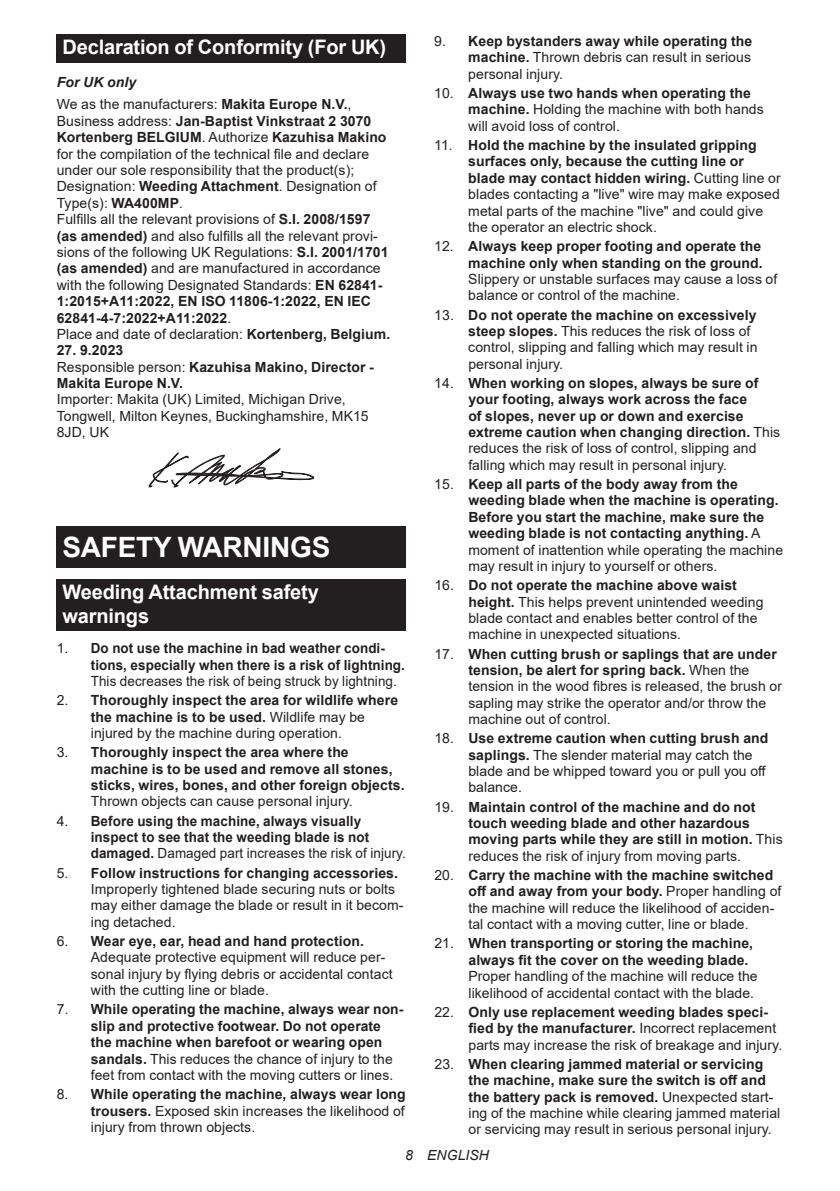
<style>
.page{position:relative;width:840px;height:1191px;background:#fff}
.page>*{position:absolute;margin:0;border:0;box-sizing:border-box;transform-origin:0 0}
.t1{font:700 28px "Arial";letter-spacing:-.01em;color:#fff}
.t2{font:700 20px/23.4px "Arial";letter-spacing:-.01em;color:#fff}
.t3{font:14px/16.4px "Arial";letter-spacing:.005em;color:#231f20}
.t4{font:700 14px/16.4px "Arial";letter-spacing:.005em;color:#231f20}
.t5{font:700 14px/16.4px "Arial";letter-spacing:.005em;color:#231f20;scale:.96 1}
.t6{font:14px "Arial";letter-spacing:.005em;color:#231f20;scale:.96 1}
.t7{font:italic 14px "Arial";letter-spacing:.005em;color:#231f20}
.s1{font-weight:700;font-style:italic}
.s2{font-weight:700}
.s3{font-weight:400}
</style>
<div class="page">
<div style="left:57px;top:34px;width:348px;height:29px;background:#231f20"></div>
<svg style="left:149px;top:448px;width:164px;height:39px"></svg>
<div style="left:57px;top:527px;width:348px;height:41px;background:#231f20"></div>
<div style="left:57px;top:579px;width:348px;height:52px;background:#231f20"></div>
<h2 class="t2" style="left:62px;top:36px;width:325px">Declaration of Conformity (For UK)</h2>
<p class="t3" style="left:57px;top:71px;width:296px;line-height:22px"><span class="s1">For UK only<br></span>We as the manufacturers: <span class="s2">Makita Europe N.V.</span>,</p>
<p class="t3" style="left:57px;top:113px;width:335px">Business address: <span class="s2">Jan-Baptist Vinkstraat 2 3070<br>Kortenberg BELGIUM</span>. Authorize <span class="s2">Kazuhisa Makino </span>for the compilation of the technical file and declare under our sole responsibility that the product(s); Designation: <span class="s2">Weeding Attachment</span>. Designation of Type(s): <span class="s2">WA400MP</span>.<br>Fulfills all the relevant provisions of <span class="s2">S.I. 2008/1597 (as amended)</span> and also fulfills all the relevant provi&shy;sions of the following UK Regulations: <span class="s2">S.I. 2001/1701 (as amended)</span> and are manufactured in accordance with the following Designated Standards: <span class="s2">EN 62841- 1:2015+A11:2022, EN ISO 11806-1:2022, EN IEC 62841-4-7:2022+A11:2022</span>.<br>Place and date of declaration: <span class="s2">Kortenberg, Belgium.</span></p>
<p class="t4" style="left:57px;top:342px;width:318px">27. 9.2023<br><span class="s3">Responsible person:</span> Kazuhisa Makino, Director -<br>Makita Europe N.V.</p>
<p class="t3" style="left:57px;top:391px;width:313px">Importer: Makita (UK) Limited, Michigan Drive,<br>Tongwell, Milton Keynes, Buckinghamshire, MK15<br>8JD, UK</p>
<h1 class="t1" style="left:62px;top:527px;width:269px">SAFETY WARNINGS</h1>
<h2 class="t2" style="left:62px;top:581px;width:258px">Weeding Attachment safety warnings</h2>
<p class="t5" style="left:91px;top:640px;width:328px;text-indent:-34px"><span class="s3">1.</span> Do not use the machine in bad weather condi&shy;tions, especially when there is a risk of lightning.</p>
<p class="t6" style="left:91px;top:671px;width:320px">This decreases the risk of being struck by lightning.</p>
<p class="t4" style="left:91px;top:692px;width:308px;text-indent:-34px"><span class="s3">2.</span> Thoroughly inspect the area for wildlife where the machine is to be used. <span class="s3">Wildlife may be injured by the machine during operation.</span></p>
<p class="t4" style="left:91px;top:744px;width:315px;text-indent:-34px"><span class="s3">3.</span> Thoroughly inspect the area where the machine is to be used and remove all stones, sticks, wires, bones, and other foreign objects.</p>
<p class="t3" style="left:91px;top:793px;width:263px">Thrown objects can cause personal injury.</p>
<p class="t5" style="left:91px;top:812px;width:329px;text-indent:-34px"><span class="s3">4.</span> Before using the machine, always visually inspect to see that the weeding blade is not damaged. <span class="s3">Damaged part increases the risk of injury.</span></p>
<p class="t3" style="left:91px;top:864px;width:314px;text-indent:-34px">5. <span class="s2">Follow instructions for changing accessories.<br></span>Improperly tightened blade securing nuts or bolts may either damage the blade or result in it becom&shy;ing detached.</p>
<p class="t3" style="left:91px;top:932px;width:303px;text-indent:-34px">6. <span class="s2">Wear eye, ear, head and hand protection.<br></span>Adequate protective equipment will reduce per&shy;sonal injury by flying debris or accidental contact with the cutting line or blade.</p>
<p class="t4" style="left:91px;top:1001px;width:314px;text-indent:-34px"><span class="s3">7.</span> While operating the machine, always wear non&shy;slip and protective footwear. Do not operate the machine when barefoot or wearing open sandals. <span class="s3">This reduces the chance of injury to the feet from contact with the moving cutters or lines.</span></p>
<p class="t3" style="left:91px;top:1086px;width:316px;text-align:justify;text-indent:-34px">8. <span class="s2">While operating the machine, always wear long trousers.</span> Exposed skin increases the likelihood of injury from thrown objects.</p>
<p class="t3" style="left:468px;top:33px;width:285px;text-align:justify;text-indent:-34px">9. <span class="s2">Keep bystanders away while operating the machine.</span> Thrown debris can result in serious personal injury.</p>
<p class="t3" style="left:468px;top:85px;width:297px;text-indent:-34px">10. <span class="s2">Always use two hands when operating the machine.</span> Holding the machine with both hands will avoid loss of control.</p>
<p class="t3" style="left:468px;top:137px;width:314px;text-indent:-34px">11. <span class="s2">Hold the machine by the insulated gripping surfaces only, because the cutting line or blade may contact hidden wiring.</span> Cutting line or blades contacting a "live" wire may make exposed metal parts of the machine "live" and could give the operator an electric shock.</p>
<p class="t4" style="left:434px;top:238px;width:330px;text-align:right"><span class="s3">12.</span> Always keep proper footing and operate the machine only when standing on the ground.</p>
<p class="t3" style="left:468px;top:271px;width:310px">Slippery or unstable surfaces may cause a loss of balance or control of the machine.</p>
<p class="t3" style="left:468px;top:306px;width:290px;text-indent:-34px">13. <span class="s2">Do not operate the machine on excessively steep slopes.</span> This reduces the risk of loss of control, slipping and falling which may result in personal injury.</p>
<p class="t4" style="left:468px;top:375px;width:313px;text-indent:-34px"><span class="s3">14.</span> When working on slopes, always be sure of your footing, always work across the face<br>of slopes, never up or down and exercise extreme caution when changing direction. <span class="s3">This reduces the risk of loss of control, slipping and falling which may result in personal injury.</span></p>
<p class="t4" style="left:468px;top:476px;width:316px;text-indent:-34px"><span class="s3">15.</span> Keep all parts of the body away from the weeding blade when the machine is operating.<br>Before you start the machine, make sure the weeding blade is not contacting anything. <span class="s3">A moment of inattention while operating the machine may result in injury to yourself or others.</span></p>
<p class="t3" style="left:468px;top:577px;width:296px;text-indent:-34px">16. <span class="s2">Do not operate the machine above waist height.</span> This helps prevent unintended weeding blade contact and enables better control of the machine in unexpected situations.</p>
<p class="t3" style="left:468px;top:645px;width:315px;text-indent:-34px">17. <span class="s2">When cutting brush or saplings that are under tension, be alert for spring back.</span> When the tension in the wood fibres is released, the brush or sapling may strike the operator and/or throw the machine out of control.</p>
<p class="t3" style="left:468px;top:730px;width:301px;text-indent:-34px">18. <span class="s2">Use extreme caution when cutting brush and saplings.</span> The slender material may catch the blade and be whipped toward you or pull you off balance.</p>
<p class="t4" style="left:468px;top:798px;width:315px;text-indent:-34px"><span class="s3">19.</span> Maintain control of the machine and do not touch weeding blade and other hazardous moving parts while they are still in motion. <span class="s3">This reduces the risk of injury from moving parts.</span></p>
<p class="t3" style="left:468px;top:867px;width:314px;text-indent:-34px">20. <span class="s2">Carry the machine with the machine switched off and away from your body.</span> Proper handling of the machine will reduce the likelihood of acciden&shy;tal contact with a moving cutter, line or blade.</p>
<p class="t4" style="left:468px;top:935px;width:286px;text-indent:-34px"><span class="s3">21.</span> When transporting or storing the machine, always fit the cover on the weeding blade.</p>
<p class="t3" style="left:468px;top:968px;width:290px">Proper handling of the machine will reduce the likelihood of accidental contact with the blade.</p>
<p class="t3" style="left:468px;top:1003px;width:315px;text-indent:-34px">22. <span class="s2">Only use replacement weeding blades speci&shy;fied by the manufacturer.</span> Incorrect replacement parts may increase the risk of breakage and injury.</p>
<p class="t3" style="left:468px;top:1055px;width:313px;text-indent:-34px">23. <span class="s2">When clearing jammed material or servicing the machine, make sure the switch is off and the battery pack is removed.</span> Unexpected start&shy;ing of the machine while clearing jammed material or servicing may result in serious personal injury.</p>
<p class="t7" style="left:405px;top:1146px;width:85px">8 ENGLISH</p>
</div>
